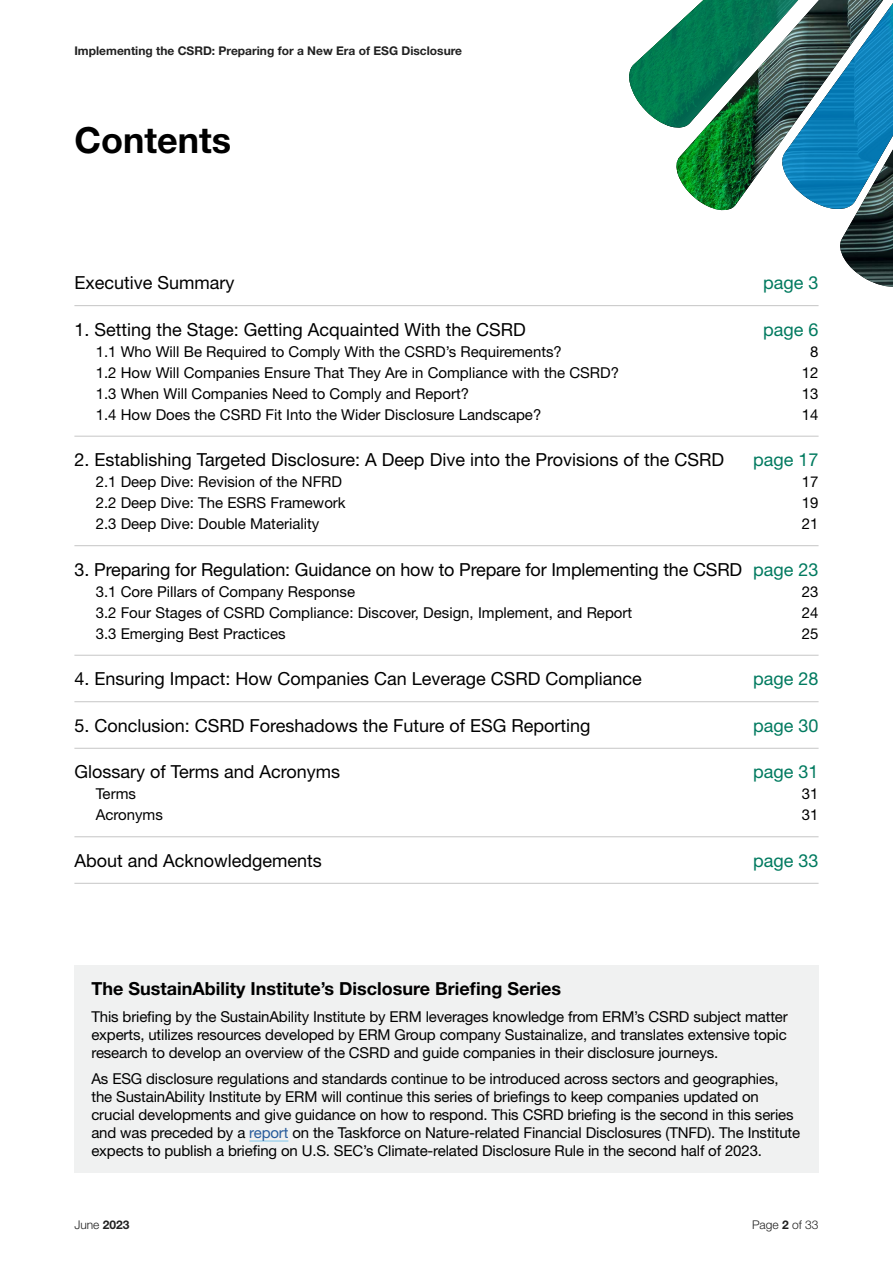
<style>
.page{position:relative;width:893px;height:1263px;background:#fff}
.page>*{position:absolute;margin:0;border:0;box-sizing:border-box;transform-origin:0 0}
.t1{font:700 36px "Helvetica Neue LT Std";color:#000}
.t2{font:18px "Helvetica Neue LT Std";color:#000}
.t3{font:700 18px "Helvetica Neue LT Std";color:#000}
.t4{font:18px "Helvetica Neue LT Std";color:#007a5f}
.t5{font:15px/18px "Helvetica Neue LT Std";letter-spacing:-.01em;color:#000;text-align:justify}
.t6{font:700 12px "Helvetica Neue LT Std";color:#212121}
.t7{font:300 12px "Helvetica Neue LT Std";color:#212121}
.s1{color:#007a5f}
.s2{color:#275b9b}
.s3{font-weight:700}
</style>
<div class="page">
<hr style="left:74px;top:305px;width:745px;height:1px;background:#c6c6c6">
<hr style="left:74px;top:436px;width:745px;height:1px;background:#c6c6c6">
<hr style="left:74px;top:545px;width:745px;height:1px;background:#c6c6c6">
<hr style="left:74px;top:655px;width:745px;height:1px;background:#c6c6c6">
<hr style="left:74px;top:701px;width:745px;height:1px;background:#c6c6c6">
<hr style="left:74px;top:748px;width:745px;height:1px;background:#c6c6c6">
<hr style="left:74px;top:836px;width:745px;height:1px;background:#c6c6c6">
<hr style="left:74px;top:883px;width:745px;height:1px;background:#c6c6c6">
<div style="left:74px;top:965px;width:745px;height:208px;background:#f0f1f1"></div>
<hr style="left:249px;top:1141px;width:39px;height:1px;background:#80c6eb">
<img style="left:715px;top:209px;width:178px;height:78px">
<img style="left:629px;top:0;width:264px;height:209px">
<p class="t6" style="left:74px;top:44px;width:389px">Implementing the CSRD: Preparing for a New Era of ESG Disclosure</p>
<h1 class="t1" style="left:74px;top:118px;width:158px">Contents</h1>
<p class="t2" style="left:74px;top:272px;width:162px">Executive Summary</p>
<p class="t4" style="left:763px;top:272px;width:57px">page 3</p>
<p class="t2" style="left:74px;top:319px;width:453px">1. Setting the Stage: Getting Acquainted With the CSRD</p>
<p class="t4" style="left:763px;top:319px;width:57px">page 6</p>
<p class="t5" style="left:96px;top:342px;width:468px">1.1 Who Will Be Required to Comply With the CSRD’s Requirements?</p>
<p class="t5" style="left:810px;top:342px;width:10px">8</p>
<p class="t5" style="left:96px;top:363px;width:525px">1.2 How Will Companies Ensure That They Are in Compliance with the CSRD?</p>
<p class="t5" style="left:802px;top:363px;width:18px">12</p>
<p class="t5" style="left:96px;top:384px;width:375px">1.3 When Will Companies Need to Comply and Report?</p>
<p class="t5" style="left:802px;top:384px;width:18px">13</p>
<p class="t5" style="left:96px;top:405px;width:447px">1.4 How Does the CSRD Fit Into the Wider Disclosure Landscape?</p>
<p class="t5" style="left:802px;top:405px;width:18px">14</p>
<p class="t2" style="left:74px;top:449px;width:651px">2. Establishing Targeted Disclosure: A Deep Dive into the Provisions of the CSRD</p>
<p class="t4" style="left:753px;top:449px;width:67px">page 17</p>
<p class="t5" style="left:96px;top:473px;width:248px">2.1 Deep Dive: Revision of the NFRD</p>
<p class="t5" style="left:802px;top:473px;width:18px">17</p>
<p class="t5" style="left:96px;top:494px;width:252px">2.2 Deep Dive: The ESRS Framework</p>
<p class="t5" style="left:802px;top:494px;width:18px">19</p>
<p class="t5" style="left:96px;top:515px;width:225px">2.3 Deep Dive: Double Materiality</p>
<p class="t5" style="left:802px;top:515px;width:18px">21</p>
<p class="t2" style="left:74px;top:559px;width:746px">3. Preparing for Regulation: Guidance on how to Prepare for Implementing the CSRD <span class="s1">page 23</span></p>
<p class="t5" style="left:96px;top:582px;width:261px">3.1 Core Pillars of Company Response</p>
<p class="t5" style="left:802px;top:582px;width:18px">23</p>
<p class="t5" style="left:96px;top:603px;width:538px">3.2 Four Stages of CSRD Compliance: Discover, Design, Implement, and Report</p>
<p class="t5" style="left:802px;top:603px;width:18px">24</p>
<p class="t5" style="left:96px;top:624px;width:191px">3.3 Emerging Best Practices</p>
<p class="t5" style="left:802px;top:624px;width:18px">25</p>
<p class="t2" style="left:74px;top:668px;width:569px">4. Ensuring Impact: How Companies Can Leverage CSRD Compliance</p>
<p class="t4" style="left:753px;top:668px;width:67px">page 28</p>
<p class="t2" style="left:74px;top:715px;width:518px">5. Conclusion: CSRD Foreshadows the Future of ESG Reporting</p>
<p class="t4" style="left:753px;top:715px;width:67px">page 30</p>
<p class="t2" style="left:74px;top:761px;width:267px">Glossary of Terms and Acronyms</p>
<p class="t4" style="left:753px;top:761px;width:67px">page 31</p>
<p class="t5" style="left:96px;top:785px;width:42px">Terms</p>
<p class="t5" style="left:802px;top:785px;width:18px">31</p>
<p class="t5" style="left:96px;top:806px;width:69px">Acronyms</p>
<p class="t5" style="left:802px;top:806px;width:18px">31</p>
<p class="t2" style="left:74px;top:850px;width:249px">About and Acknowledgements</p>
<p class="t4" style="left:753px;top:850px;width:67px">page 33</p>
<p class="t3" style="left:91px;top:977px;width:471px">The SustainAbility Institute’s Disclosure Briefing Series</p>
<p class="t5" style="left:91px;top:1007px;width:698px">This briefing by the SustainAbility Institute by ERM leverages knowledge from ERM’s CSRD subject matter experts, utilizes resources developed by ERM Group company Sustainalize, and translates extensive topic research to develop an overview of the CSRD and guide companies in their disclosure journeys.</p>
<p class="t5" style="left:91px;top:1069px;width:710px;text-align:left">As ESG disclosure regulations and standards continue to be introduced across sectors and geographies, the SustainAbility Institute by ERM will continue this series of briefings to keep companies updated on crucial developments and give guidance on how to respond. This CSRD briefing is the second in this series and was preceded by a <span class="s2">report</span> on the Taskforce on Nature-related Financial Disclosures (TNFD). The Institute expects to publish a briefing on U.S. SEC’s Climate-related Disclosure Rule in the second half of 2023.</p>
<p class="t7" style="left:74px;top:1217px;width:57px">June <span class="s3">2023</span></p>
<p class="t7" style="left:752px;top:1217px;width:68px">Page <span class="s3">2</span> of 33</p>
</div>
